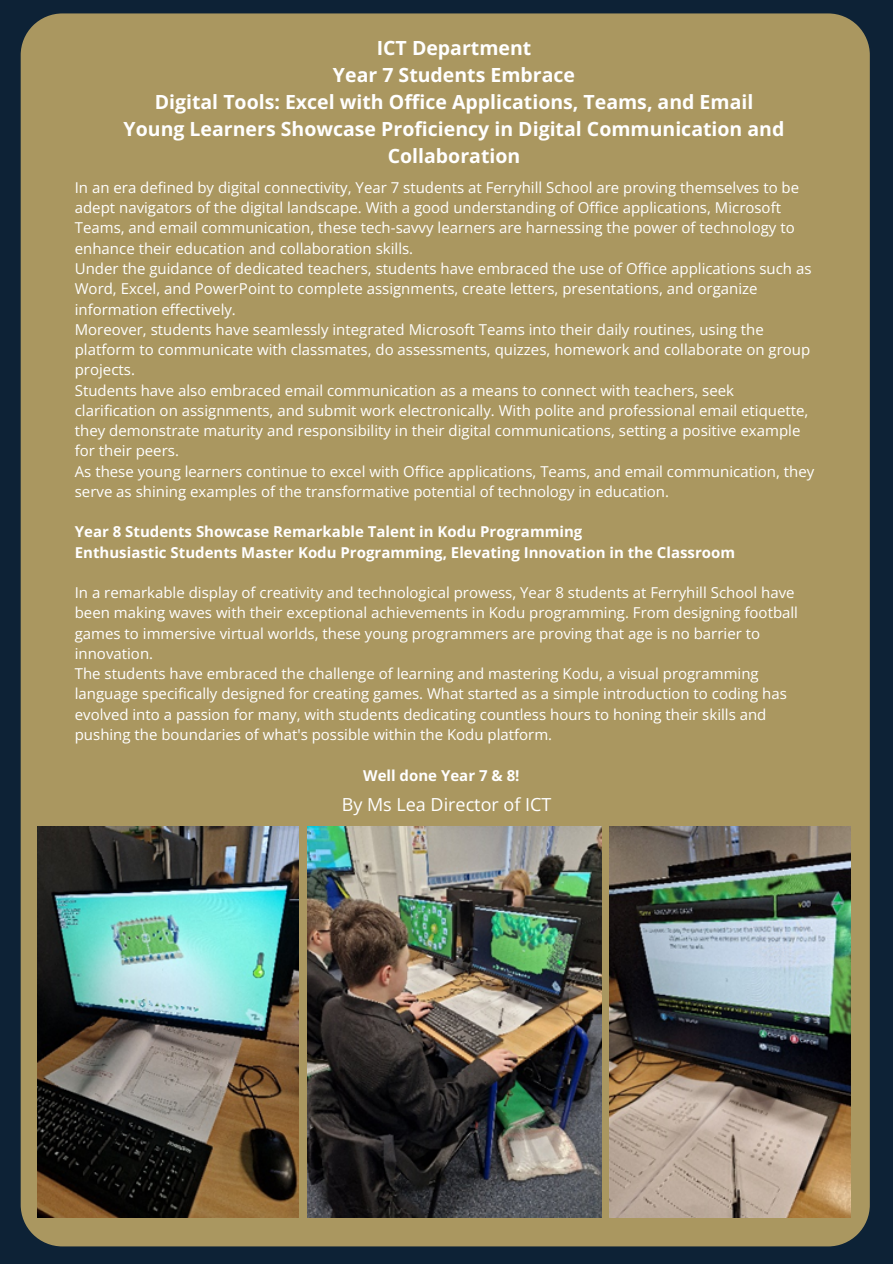
<style>
.page{position:relative;width:893px;height:1264px;background:#fff}
.page>*{position:absolute;margin:0;border:0;box-sizing:border-box;transform-origin:0 0}
.t1{font:700 19.5px/27px "Open Sans";color:#fff;text-align:center}
.t2{font:18px "Open Sans";color:#fff}
.t3{font:15px/20.2px "Open Sans";color:#fff}
.t4{font:700 15px/20.2px "Open Sans";color:#fff}
</style>
<div class="page">
<div style="left:0;top:0;width:892px;height:1263px;background:#0d2236"></div>
<div style="left:21px;top:13px;width:848px;height:1233px;background:#aa9760"></div>
<img style="left:307px;top:826px;width:294px;height:391px">
<img style="left:38px;top:826px;width:261px;height:391px">
<img style="left:609px;top:826px;width:241px;height:391px">
<p class="t1" style="left:124px;top:34px;width:662px">ICT Department<br>Year 7 Students Embrace<br>Digital Tools: Excel with Office Applications, Teams, and Email Young Learners Showcase Proficiency in Digital Communication and Collaboration</p>
<h1 class="t3" style="left:75px;top:177px;width:725px">In an era defined by digital connectivity, Year 7 students at Ferryhill School are proving themselves to be adept navigators of the digital landscape. With a good understanding of Office applications, Microsoft Teams, and email communication, these tech-savvy learners are harnessing the power of technology to enhance their education and collaboration skills.</h1>
<p class="t3" style="left:75px;top:258px;width:738px">Under the guidance of dedicated teachers, students have embraced the use of Office applications such as<br>Word, Excel, and PowerPoint to complete assignments, create letters, presentations, and organize information effectively.</p>
<p class="t3" style="left:75px;top:319px;width:737px">Moreover, students have seamlessly integrated Microsoft Teams into their daily routines, using the platform to communicate with classmates, do assessments, quizzes, homework and collaborate on group projects.</p>
<p class="t3" style="left:75px;top:379px;width:735px">Students have also embraced email communication as a means to connect with teachers, seek clarification on assignments, and submit work electronically. With polite and professional email etiquette, they demonstrate maturity and responsibility in their digital communications, setting a positive example for their peers.</p>
<p class="t3" style="left:75px;top:460px;width:741px">As these young learners continue to excel with Office applications, Teams, and email communication, they serve as shining examples of the transformative potential of technology in education.</p>
<p class="t4" style="left:75px;top:521px;width:661px">Year 8 Students Showcase Remarkable Talent in Kodu Programming<br>Enthusiastic Students Master Kodu Programming, Elevating Innovation in the Classroom</p>
<h3 class="t3" style="left:75px;top:582px;width:724px">In a remarkable display of creativity and technological prowess, Year 8 students at Ferryhill School have been making waves with their exceptional achievements in Kodu programming. From designing football games to immersive virtual worlds, these young programmers are proving that age is no barrier to innovation.</h3>
<p class="t3" style="left:75px;top:663px;width:713px">The students have embraced the challenge of learning and mastering Kodu, a visual programming language specifically designed for creating games. What started as a simple introduction to coding has evolved into a passion for many, with students dedicating countless hours to honing their skills and pushing the boundaries of what's possible within the Kodu platform.</p>
<p class="t4" style="left:363px;top:764px;width:158px">Well done Year 7 &amp; 8!</p>
<p class="t2" style="left:342px;top:791px;width:211px">By Ms Lea Director of ICT</p>
</div>
